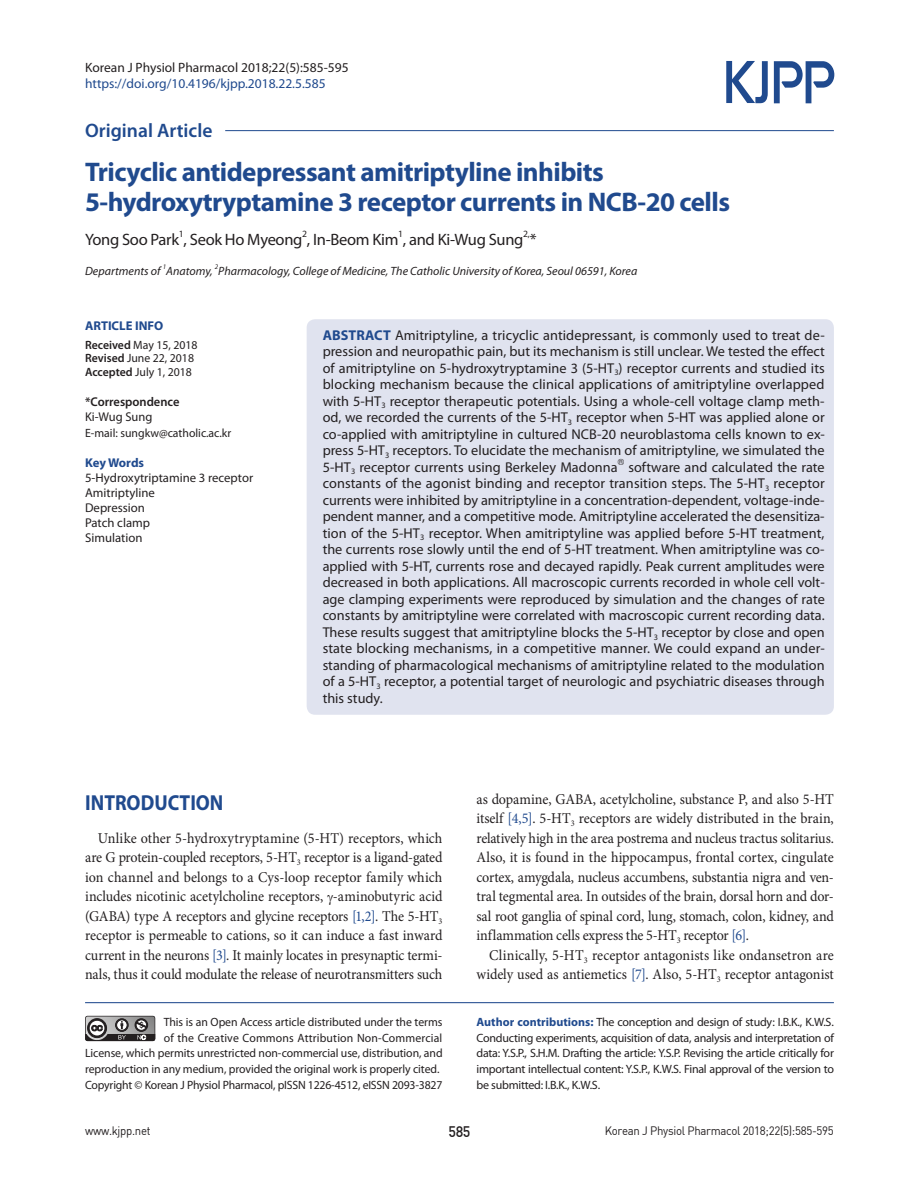
<style>
.page{position:relative;width:919px;height:1191px;background:#fff}
.page>*{position:absolute;margin:0;border:0;box-sizing:border-box;transform-origin:0 0}
.t1{font:700 27px/30px "Myriad Pro";letter-spacing:-.02em;color:#204a8e}
.t2{font:700 21.75px "Myriad Pro";color:#204a8e;scale:.9 1}
.t3{font:600 19.5px "Myriad Pro";color:#204a8e}
.t4{font:16.5px "Myriad Pro";letter-spacing:-.02em;color:#231f20}
.t5{font:15px/19.5px "Minion Pro";letter-spacing:-.005em;color:#231f20;text-align:justify;scale:.94 1}
.t6{font:15px "Dinmed";color:#231f20;scale:.95 1}
.t7{font:14.25px/16.5px "Myriad Pro";color:#231f20;text-align:justify}
.t8{font:13.5px "Myriad Pro";color:#204a8e}
.t9{font:13.5px "Myriad Pro";color:#231f20}
.t10{font:12.75px/15px "Myriad Pro";color:#231f20}
.t11{font:700 12.75px "Myriad Pro";color:#204a8e}
.t12{font:600 12.75px "Myriad Pro";color:#231f20}
.t13{font:12px/15.8px "Myriad Pro";letter-spacing:-.005em;color:#231f20;text-align:justify}
.t14{font:italic 12px "Myriad Pro";color:#231f20}
.t15{font:12px "Dinreg";letter-spacing:-.025em;color:#231f20;scale:.95 1}
.t16{font:9.6px "Myriad Pro";color:#231f20}
.t17{font:8.25px "Gulim";color:#231f20}
.t18{font:italic 7.05px "Myriad Pro";color:#231f20}
.s1{font-weight:600}
.s2{font-weight:700;color:#204a8e}
.s3{color:#204a8e}
</style>
<div class="page">
<hr style="left:85px;top:1002px;width:748px;height:1px;background:#204a8e">
<svg style="left:85px;top:1015px;width:70px;height:26px;background:#7c7b7b"></svg>
<hr style="left:225px;top:130px;width:608px;height:1px;background:#204a8e">
<svg style="left:726px;top:61px;width:108px;height:42px"></svg>
<div style="left:306px;top:319px;width:527px;height:395px;background:#e0e3ef;border-radius:9px"></div>
<p class="t9" style="left:85px;top:59px;width:265px">Korean J Physiol Pharmacol 2018;22(5):585-595</p>
<p class="t8" style="left:85px;top:76px;width:242px">https://doi.org/10.4196/kjpp.2018.22.5.585</p>
<h3 class="t3" style="left:85px;top:118px;width:129px">Original Article</h3>
<h1 class="t1" style="left:85px;top:156px;width:646px">Tricyclic antidepressant amitriptyline inhibits<br>5-hydroxytryptamine 3 receptor currents in NCB-20 cells</h1>
<p class="t4" style="left:85px;top:229px;width:453px">Yong Soo Park , Seok Ho Myeong , In-Beom Kim , and Ki-Wug Sung *</p>
<p class="t16" style="left:179px;top:228px;width:6px">1</p>
<p class="t16" style="left:302px;top:228px;width:6px">2</p>
<p class="t16" style="left:398px;top:228px;width:6px">1</p>
<p class="t16" style="left:523px;top:228px;width:8px">2,</p>
<p class="t14" style="left:85px;top:263px;width:77px">Departments of</p>
<p class="t18" style="left:163px;top:262px;width:5px">1</p>
<p class="t14" style="left:166px;top:263px;width:48px">Anatomy,</p>
<p class="t18" style="left:215px;top:262px;width:5px">2</p>
<p class="t14" style="left:218px;top:263px;width:420px">Pharmacology, College of Medicine, The Catholic University of Korea, Seoul 06591, Korea</p>
<p class="t11" style="left:85px;top:317px;width:80px">ARTICLE INFO</p>
<p class="t13" style="left:85px;top:338px;width:114px;line-height:13.5px;text-align:left"><span class="s1">Received</span> May 15, 2018<br><span class="s1">Revised</span> June 22, 2018<br><span class="s1">Accepted</span> July 1, 2018</p>
<p class="t12" style="left:85px;top:393px;width:96px">*Correspondence</p>
<p class="t10" style="left:85px;top:409px;width:69px">Ki-Wug Sung</p>
<p class="t13" style="left:85px;top:424px;width:148px">E-mail: sungkw@catholic.ac.kr</p>
<p class="t11" style="left:85px;top:454px;width:61px">Key Words</p>
<p class="t10" style="left:85px;top:470px;width:170px">5-Hydroxytriptamine 3 receptor<br>Amitriptyline<br>Depression<br>Patch clamp<br>Simulation</p>
<p class="t7" style="left:322px;top:326px;width:503px"><span class="s2">ABSTRACT</span> Amitriptyline, a tricyclic antidepressant, is commonly used to treat de&shy;pression and neuropathic pain, but its mechanism is still unclear. We tested the effect of amitriptyline on 5-hydroxytryptamine 3 (5-HT<sub>3</sub>) receptor currents and studied its blocking mechanism because the clinical applications of amitriptyline overlapped with 5-HT<sub>3</sub> receptor therapeutic potentials. Using a whole-cell voltage clamp meth&shy;od, we recorded the currents of the 5-HT<sub>3</sub> receptor when 5-HT was applied alone or co-applied with amitriptyline in cultured NCB-20 neuroblastoma cells known to ex&shy;press 5-HT<sub>3</sub> receptors. To elucidate the mechanism of amitriptyline, we simulated the 5-HT<sub>3</sub> receptor currents using Berkeley Madonna</p>
<p class="t17" style="left:617px;top:458px;width:8px">®</p>
<p class="t7" style="left:322px;top:458px;width:503px;text-indent:305px">software and calculated the rate constants of the agonist binding and receptor transition steps. The 5-HT<sub>3</sub> receptor currents were inhibited by amitriptyline in a concentration-dependent, voltage-inde&shy;pendent manner, and a competitive mode. Amitriptyline accelerated the desensitiza&shy;tion of the 5-HT<sub>3</sub> receptor. When amitriptyline was applied before 5-HT treatment, the currents rose slowly until the end of 5-HT treatment. When amitriptyline was co&shy;applied with 5-HT, currents rose and decayed rapidly. Peak current amplitudes were decreased in both applications. All macroscopic currents recorded in whole cell volt&shy;age clamping experiments were reproduced by simulation and the changes of rate constants by amitriptyline were correlated with macroscopic current recording data.<br>These results suggest that amitriptyline blocks the 5-HT<sub>3</sub> receptor by close and open state blocking mechanisms, in a competitive manner. We could expand an under&shy;standing of pharmacological mechanisms of amitriptyline related to the modulation of a 5-HT<sub>3</sub> receptor, a potential target of neurologic and psychiatric diseases through this study.</p>
<h2 class="t2" style="left:85px;top:788px;width:155px">INTRODUCTION</h2>
<p class="t5" style="left:85px;top:828px;width:382px;text-indent:13px">Unlike other 5-hydroxytryptamine (5-HT) receptors, which are G protein-coupled receptors, 5-HT<sub>3</sub> receptor is a ligand-gated ion channel and belongs to a Cys-loop receptor family which includes nicotinic acetylcholine receptors, -aminobutyric acid (GABA) type A receptors and glycine receptors <span class="s3">[1,2]</span>. The 5-HT<sub>3 </sub>receptor is permeable to cations, so it can induce a fast inward current in the neurons <span class="s3">[3]</span>. It mainly locates in presynaptic termi&shy;nals, thus it could modulate the release of neurotransmitters such</p>
<p class="t13" style="left:85px;top:1013px;width:359px;text-align:right">This is an Open Access article distributed under the terms<br>of the Creative Commons Attribution Non-Commercial<br>License, which permits unrestricted non-commercial use, distribution, and reproduction in any medium, provided the original work is properly cited.<br>Copyright © Korean J Physiol Pharmacol, pISSN 1226-4512, eISSN 2093-3827</p>
<p class="t5" style="left:476px;top:789px;width:382px">as dopamine, GABA, acetylcholine, substance P, and also 5-HT itself <span class="s3">[4,5]</span>. 5-HT<sub>3</sub> receptors are widely distributed in the brain, relatively high in the area postrema and nucleus tractus solitarius.<br>Also, it is found in the hippocampus, frontal cortex, cingulate cortex, amygdala, nucleus accumbens, substantia nigra and ven&shy;tral tegmental area. In outsides of the brain, dorsal horn and dor&shy;sal root ganglia of spinal cord, lung, stomach, colon, kidney, and inflammation cells express the 5-HT<sub>3</sub> receptor <span class="s3">[6]</span>.</p>
<p class="t5" style="left:476px;top:945px;width:381px;text-align:right">Clinically, 5-HT<sub>3</sub> receptor antagonists like ondansetron are widely used as antiemetics <span class="s3">[7]</span>. Also, 5-HT<sub>3</sub> receptor antagonist</p>
<p class="t13" style="left:476px;top:1013px;width:359px"><span class="s2">Author contributions:</span> The conception and design of study: I.B.K., K.W.S.<br>Conducting experiments, acquisition of data, analysis and interpretation of data: Y.S.P., S.H.M. Drafting the article: Y.S.P. Revising the article critically for important intellectual content: Y.S.P., K.W.S. Final approval of the version to be submitted: I.B.K., K.W.S.</p>
<p class="t15" style="left:85px;top:1123px;width:70px">www.kjpp.net</p>
<p class="t6" style="left:448px;top:1122px;width:25px">585</p>
<p class="t15" style="left:604px;top:1123px;width:243px">Korean J Physiol Pharmacol 2018;22(5):585-595</p>
</div>
